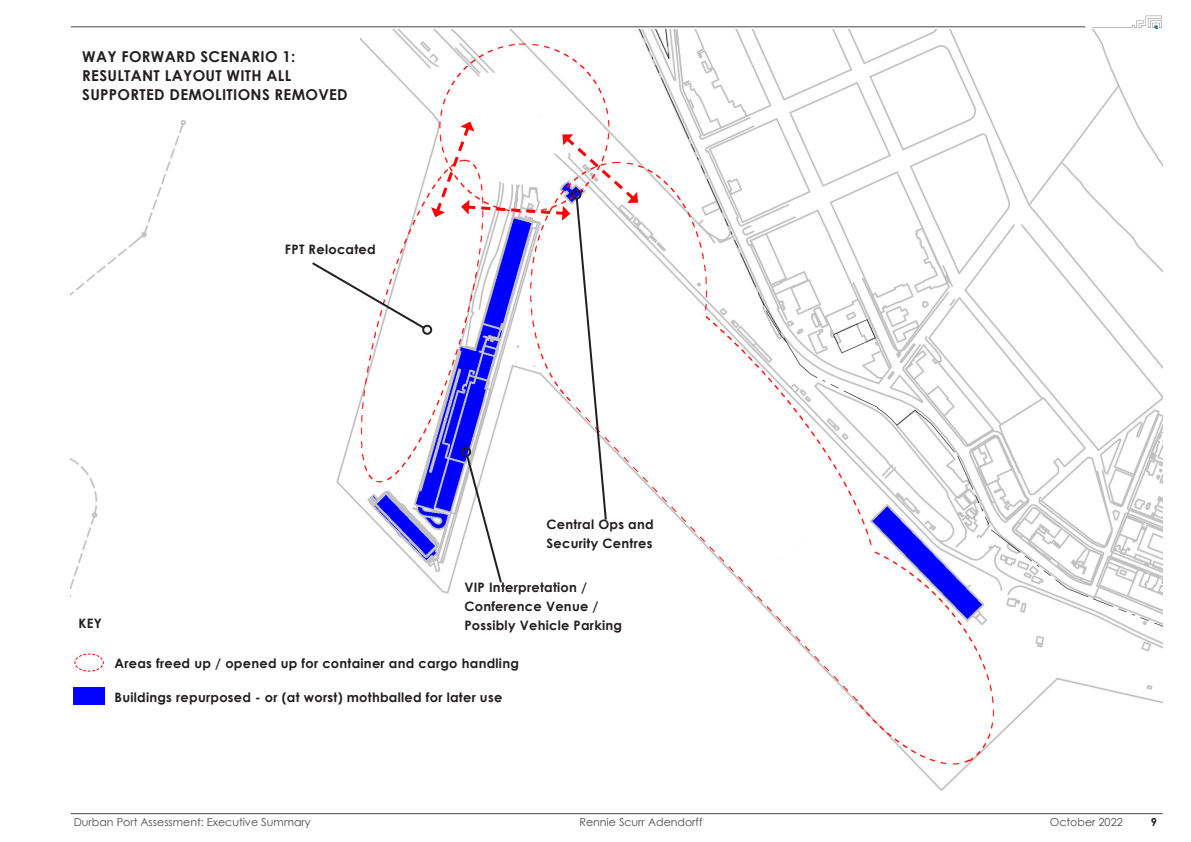
<style>
.page{position:relative;width:1191px;height:842px;background:#fff}
.page>*{position:absolute;margin:0;border:0;box-sizing:border-box;transform-origin:0 0}
.t1{font:700 15px/19px "Century Gothic";letter-spacing:.02em;color:#231f20}
.t2{font:700 13px/19px "Century Gothic";letter-spacing:.02em;color:#231f20}
.t3{font:11px "Century Gothic";color:#4b4c4d}
.t4{font:700 11px "Century Gothic";color:#231f20}
</style>
<div class="page">
<img style="left:1092px;top:15px;width:70px;height:13px">
<hr style="left:71px;top:813px;width:1091px;height:1px;background:#454647">
<hr style="left:71px;top:27px;width:1014px;height:1px;background:#454647">
<img style="left:71px;top:30px;width:1091px;height:761px">
<svg style="left:310px;top:122px;width:328px;height:463px"></svg>
<div style="left:571px;top:190px;width:10px;height:10px;border:2px solid #231f20;border-radius:50%"></div>
<div style="left:73px;top:612px;width:457px;height:175px;background:#fff"></div>
<svg style="left:74px;top:653px;width:30px;height:19px"></svg>
<div style="left:74px;top:688px;width:31px;height:17px;background:#0001fe"></div>
<div style="left:71px;top:28px;width:288px;height:84px;background:#fff"></div>
<p class="t1" style="left:82px;top:47px;width:267px">WAY FORWARD SCENARIO 1:<br>RESULTANT LAYOUT WITH ALL<br>SUPPORTED DEMOLITIONS REMOVED</p>
<p class="t2" style="left:285px;top:239px;width:92px">FPT Relocated</p>
<p class="t2" style="left:79px;top:613px;width:25px">KEY</p>
<p class="t2" style="left:546px;top:515px;width:109px">Central Ops and<br>Security Centres</p>
<p class="t2" style="left:464px;top:577px;width:159px">VIP Interpretation /<br>Conference Venue /<br>Possibly Vehicle Parking</p>
<p class="t2" style="left:115px;top:653px;width:406px">Areas freed up / opened up for container and cargo handling</p>
<p class="t2" style="left:115px;top:687px;width:389px">Buildings repurposed - or (at worst) mothballed for later use</p>
<p class="t3" style="left:74px;top:815px;width:238px">Durban Port Assessment: Executive Summary</p>
<p class="t3" style="left:579px;top:815px;width:125px">Rennie Scurr Adendorff</p>
<p class="t3" style="left:1050px;top:815px;width:74px">October 2022</p>
<p class="t4" style="left:1150px;top:814px;width:8px">9</p>
</div>
